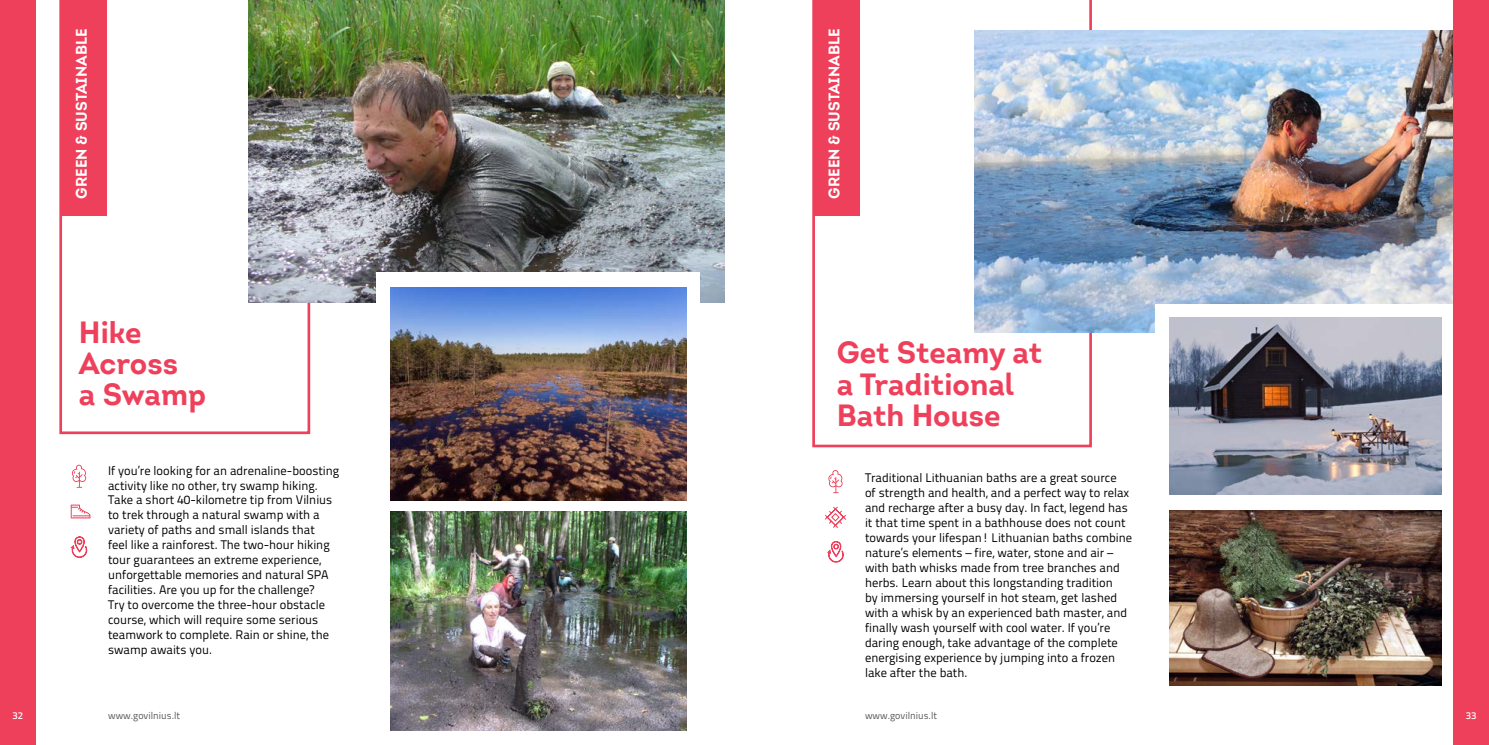
<style>
.page{position:relative;width:1489px;height:745px;background:#fff}
.page>*{position:absolute;margin:0;border:0;box-sizing:border-box;transform-origin:0 0}
.t1{font:700 29.88px/31.1px "Intro";color:#ef405b}
.t2{font:700 15px "Intro";color:#fff}
.t3{font:12.5px/15px "Titillium VLN";color:#000}
.t4{font:10px "Titillium VLN";color:#58595b}
.t5{font:600 10px "Titillium VLN";color:#fff}
</style>
<div class="page">
<svg style="left:812px;top:0;width:279px;height:447px"></svg>
<img style="left:974px;top:30px;width:479px;height:302px">
<div style="left:1155px;top:304px;width:316px;height:383px;background:#fff"></div>
<div style="left:813px;top:0;width:46px;height:216px;background:#ef405b"></div>
<img style="left:1169px;top:317px;width:272px;height:177px">
<img style="left:1169px;top:510px;width:272px;height:175px">
<svg style="left:828px;top:470px;width:14px;height:23px"></svg>
<svg style="left:59px;top:0;width:251px;height:434px"></svg>
<img style="left:249px;top:0;width:475px;height:303px">
<div style="left:376px;top:272px;width:323px;height:447px;background:#fff"></div>
<div style="left:60px;top:0;width:46px;height:216px;background:#ef405b"></div>
<img style="left:390px;top:287px;width:296px;height:213px">
<img style="left:390px;top:511px;width:296px;height:219px">
<svg style="left:72px;top:464px;width:14px;height:23px"></svg>
<svg style="left:71px;top:504px;width:19px;height:14px"></svg>
<svg style="left:825px;top:506px;width:22px;height:22px"></svg>
<svg style="left:70px;top:536px;width:17px;height:22px"></svg>
<svg style="left:827px;top:541px;width:16px;height:22px"></svg>
<div style="left:0;top:0;width:35px;height:744px;background:#ef405b"></div>
<div style="left:1453px;top:0;width:35px;height:744px;background:#ef405b"></div>
<p class="t2" style="left:72px;top:198px;width:171px;rotate:-90deg">GREEN &amp; SUSTAINABLE</p>
<h1 class="t1" style="left:79px;top:316px;width:129px">Hike<br>Across<br>a Swamp</h1>
<p class="t3" style="left:108px;top:461px;width:233px">If you’re looking for an adrenaline-boosting activity like no other, try swamp hiking.<br>Take a short 40-kilometre tip from Vilnius to trek through a natural swamp with a variety of paths and small islands that<br>feel like a rainforest. The two-hour hiking tour guarantees an extreme experience, unforgettable memories and natural SPA facilities. Are you up for the challenge?<br>Try to overcome the three-hour obstacle course, which will require some serious teamwork to complete. Rain or shine, the swamp awaits you.</p>
<p class="t2" style="left:824px;top:198px;width:171px;rotate:-90deg">GREEN &amp; SUSTAINABLE</p>
<h1 class="t1" style="left:836px;top:337px;width:207px">Get Steamy at a Traditional<br>Bath House</h1>
<p class="t3" style="left:865px;top:469px;width:269px">Traditional Lithuanian baths are a great source<br>of strength and health, and a perfect way to relax and recharge after a busy day. In fact, legend has it that time spent in a bathhouse does not count towards your lifespan! Lithuanian baths combine nature’s elements – fire, water, stone and air – with bath whisks made from tree branches and herbs. Learn about this longstanding tradition<br>by immersing yourself in hot steam, get lashed with a whisk by an experienced bath master, and finally wash yourself with cool water. If you’re daring enough, take advantage of the complete energising experience by jumping into a frozen lake after the bath.</p>
<p class="t5" style="left:12px;top:707px;width:12px">32</p>
<p class="t4" style="left:108px;top:707px;width:74px">www.govilnius.lt</p>
<p class="t4" style="left:865px;top:707px;width:74px">www.govilnius.lt</p>
<p class="t5" style="left:1465px;top:707px;width:12px">33</p>
</div>
